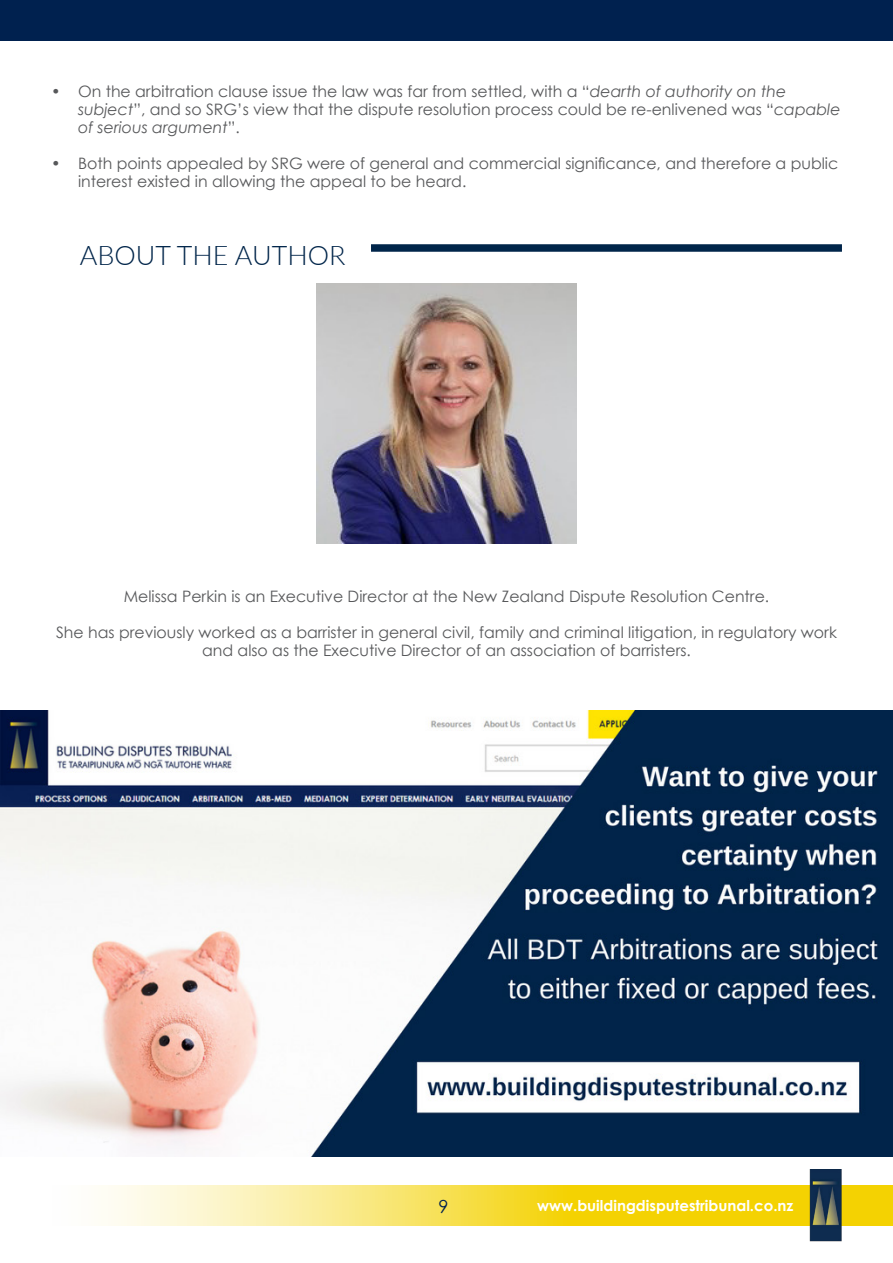
<style>
.page{position:relative;width:893px;height:1263px;background:#fff}
.page>*{position:absolute;margin:0;border:0;box-sizing:border-box;transform-origin:0 0}
.Subtitle{font:300 27px "Lato";color:#00254a}
.t1{font:18px "Century Gothic";color:#00214f}
.BuildLaw_paragraph_t{font:15.75px/18px "Century Gothic";color:#57585a}
.t2{font:700 15px "Century Gothic";color:#fff}
.s1{font-style:italic}
</style>
<div class="page">
<svg style="left:101px;top:1185px;width:792px;height:40px;background:#f7e056"></svg>
<img style="left:810px;top:1169px;width:32px;height:72px">
<div style="left:0;top:0;width:893px;height:40px;background:#00214f"></div>
<div style="left:371px;top:244px;width:471px;height:8px;background:#00254a"></div>
<img style="left:317px;top:283px;width:259px;height:260px">
<img style="left:1px;top:711px;width:891px;height:446px">
<p class="BuildLaw_paragraph_t" style="left:78px;top:82px;width:764px;text-indent:-27px">• On the arbitration clause issue the law was far from settled, with a “<span class="s1">dearth of authority on the subject</span>”, and so SRG’s view that the dispute resolution process could be re-enlivened was “<span class="s1">capable of serious argument</span>”.</p>
<p class="BuildLaw_paragraph_t" style="left:78px;top:154px;width:762px;text-indent:-27px">• Both points appealed by SRG were of general and commercial significance, and therefore a public interest existed in allowing the appeal to be heard.</p>
<p class="Subtitle" style="left:80px;top:236px;width:267px">ABOUT THE AUTHOR</p>
<p class="BuildLaw_paragraph_t" style="left:124px;top:587px;width:647px">Melissa Perkin is an Executive Director at the New Zealand Dispute Resolution Centre.</p>
<p class="BuildLaw_paragraph_t" style="left:56px;top:623px;width:782px;text-align:center">She has previously worked as a barrister in general civil, family and criminal litigation, in regulatory work and also as the Executive Director of an association of barristers.</p>
<p class="t1" style="left:438px;top:1194px;width:11px">9</p>
<p class="t2" style="left:537px;top:1194px;width:258px">www.buildingdisputestribunal.co.nz</p>
</div>
